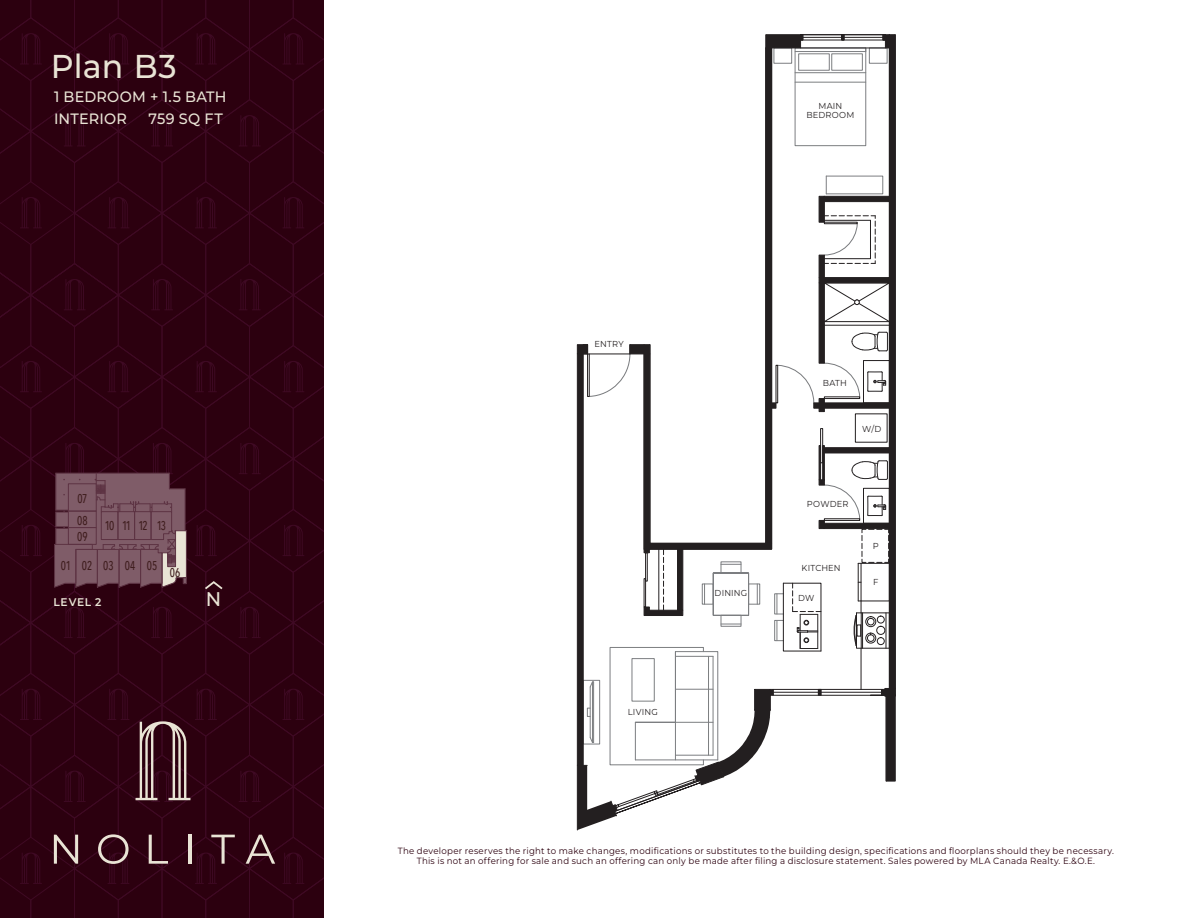
<style>
.page{position:relative;width:1188px;height:918px;background:#fff}
.page>*{position:absolute;margin:0;border:0;box-sizing:border-box;transform-origin:0 0}
.t1{font:500 33px "Montserrat";letter-spacing:.005em;color:#e9e4d5;scale:.96 1}
.t2{font:500 19.8px "Montserrat";color:#e9e4d5;scale:.96 1}
.t3{font:500 15px/22.5px "Montserrat";letter-spacing:.015em;color:#e9e4d5;scale:.96 1}
.t4{font:500 12.75px "Avenir Next Condensed";letter-spacing:-.015em;color:#3f1d1e;scale:.85 1}
.t5{font:100 11.1px "Montserrat";letter-spacing:.065em;color:#e9e4d5;scale:.96 1}
.t6{font:9px/10.5px "Montserrat";letter-spacing:.03em;color:#2c000f;text-align:center;scale:.96 1}
.t7{font:100 8.7px/9.4px "Montserrat";letter-spacing:.03em;color:#231f20;text-align:center;scale:.96 1}
</style>
<div class="page">
<hr style="left:795px;top:82px;width:71px;height:1px;background:#7c7e81">
<hr style="left:795px;top:72px;width:71px;height:1px;background:#7c7e81">
<div style="left:798px;top:54px;width:32px;height:17px;border:1px solid #7c7e81"></div>
<div style="left:795px;top:48px;width:71px;height:4px;border:1px solid #7c7e81"></div>
<svg style="left:765px;top:35px;width:38px;height:297px"></svg>
<svg style="left:814px;top:37px;width:79px;height:295px"></svg>
<hr style="left:801px;top:48px;width:84px;height:1px;background:#231f20">
<svg style="left:768px;top:50px;width:2px;height:282px"></svg>
<svg style="left:765px;top:48px;width:1px;height:284px"></svg>
<div style="left:766px;top:48px;width:6px;height:495px;border:1px solid #231f20"></div>
<div style="left:766px;top:35px;width:35px;height:13px;border:1px solid #231f20"></div>
<div style="left:885px;top:35px;width:5px;height:13px;border:1px solid #231f20"></div>
<svg style="left:800px;top:35px;width:86px;height:5px"></svg>
<div style="left:819px;top:283px;width:6px;height:80px;border:1px solid #231f20"></div>
<div style="left:819px;top:277px;width:71px;height:6px;border:1px solid #231f20"></div>
<div style="left:819px;top:255px;width:6px;height:23px;border:1px solid #231f20"></div>
<div style="left:819px;top:196px;width:6px;height:26px;border:1px solid #231f20"></div>
<div style="left:824px;top:196px;width:66px;height:6px;border:1px solid #231f20"></div>
<hr style="left:895px;top:35px;width:1px;height:653px;background:#231f20">
<div style="left:889px;top:35px;width:6px;height:661px;border:1px solid #231f20"></div>
<svg style="left:824px;top:216px;width:52px;height:48px"></svg>
<hr style="left:870px;top:220px;width:1px;height:39px;background:#231f20">
<hr style="left:824px;top:325px;width:65px;height:1px;background:#231f20">
<svg style="left:823px;top:283px;width:68px;height:39px"></svg>
<svg style="left:577px;top:332px;width:319px;height:498px"></svg>
<div style="left:577px;top:345px;width:11px;height:9px;border:1px solid #231f20"></div>
<hr style="left:886px;top:695px;width:1px;height:86px;background:#231f20">
<div style="left:886px;top:696px;width:9px;height:85px;border:1px solid #231f20"></div>
<svg style="left:0;top:0;width:324px;height:918px;background:#320716"></svg>
<h1 class="t1" style="left:51px;top:44px;width:133px">Plan B3</h1>
<h3 class="t3" style="left:54px;top:85px;width:181px">1 BEDROOM + 1.5 BATH<br>INTERIOR</h3>
<h3 class="t3" style="left:148px;top:107px;width:79px">759 SQ FT</h3>
<h3 class="t4" style="left:77px;top:491px;width:13px">07</h3>
<h3 class="t4" style="left:77px;top:529px;width:14px">09</h3>
<h3 class="t4" style="left:61px;top:558px;width:115px">01 02 03 04 05</h3>
<h3 class="t4" style="left:77px;top:513px;width:14px">08</h3>
<h3 class="t4" style="left:105px;top:518px;width:73px">10 11 12 13</h3>
<h3 class="t4" style="left:170px;top:565px;width:14px">06</h3>
<p class="t5" style="left:53px;top:595px;width:51px">LEVEL 2</p>
<h2 class="t2" style="left:206px;top:586px;width:18px">N</h2>
<p class="t7" style="left:806px;top:101px;width:52px">MAIN<br>BEDROOM</p>
<p class="t7" style="left:595px;top:338px;width:32px">ENTRY</p>
<p class="t7" style="left:628px;top:707px;width:33px">LIVING</p>
<p class="t7" style="left:715px;top:588px;width:36px">DINING</p>
<p class="t7" style="left:823px;top:378px;width:27px">BATH</p>
<p class="t7" style="left:862px;top:423px;width:21px">W/D</p>
<p class="t7" style="left:807px;top:499px;width:45px">POWDER</p>
<p class="t7" style="left:802px;top:562px;width:42px">KITCHEN</p>
<p class="t7" style="left:798px;top:593px;width:18px">DW</p>
<p class="t7" style="left:873px;top:541px;width:8px">P</p>
<p class="t7" style="left:873px;top:577px;width:7px">F</p>
<p class="t6" style="left:398px;top:845px;width:748px">The developer reserves the right to make changes, modifications or substitutes to the building design, specifications and floorplans should they be necessary.<br>This is not an offering for sale and such an offering can only be made after filing a disclosure statement. Sales powered by MLA Canada Realty. E.&amp;O.E.</p>
</div>
